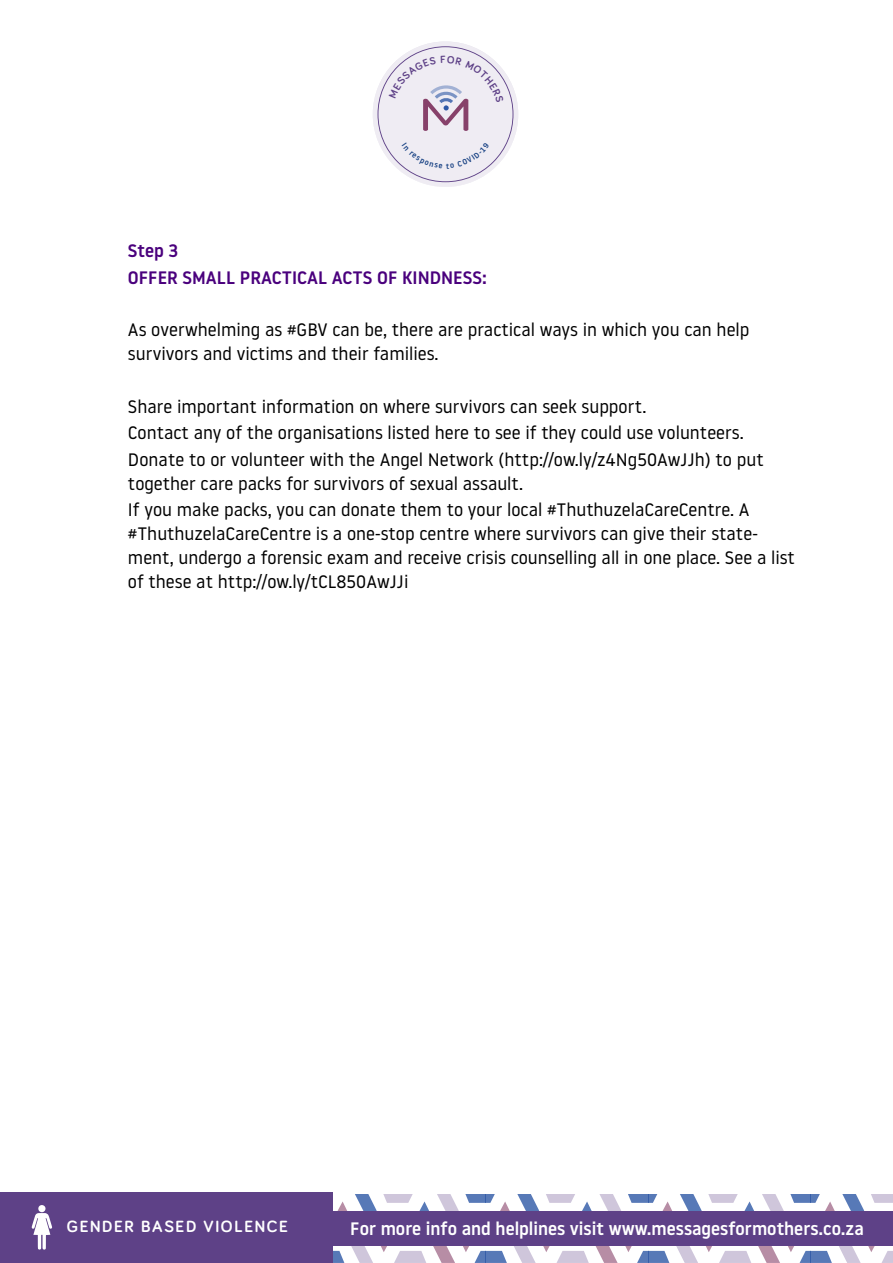
<style>
.page{position:relative;width:893px;height:1263px;background:#fff}
.page>*{position:absolute;margin:0;border:0;box-sizing:border-box;transform-origin:0 0}
.t1{font:18px/24px "Noway";color:#000}
.t2{font:500 18px "Noway";color:#fff}
.t3{font:500 18px/26.4px "Noway";color:#4a007d}
.t4{font:700 16.8px "Bariol";letter-spacing:.1em;color:#fff}
</style>
<div class="page">
<svg style="left:332px;top:1194px;width:561px;height:69px"></svg>
<div style="left:373px;top:41px;width:145px;height:146px;background:#efecf3;border-radius:50%"></div>
<div style="left:332px;top:1212px;width:561px;height:34px;background:#5e4187"></div>
<div style="left:0;top:1192px;width:331px;height:70px;background:#5e4187"></div>
<svg style="left:31px;top:1205px;width:21px;height:45px"></svg>
<div style="left:38px;top:1205px;width:8px;height:7px;background:#fff;border-radius:50%"></div>
<svg style="left:377px;top:46px;width:136px;height:136px"></svg>
<p class="t3" style="left:128px;top:237px;width:360px">Step 3<br>OFFER SMALL PRACTICAL ACTS OF KINDNESS:</p>
<p class="t1" style="left:128px;top:317px;width:623px">As overwhelming as #GBV can be, there are practical ways in which you can help survivors and victims and their families.</p>
<p class="t1" style="left:128px;top:393px;width:637px;line-height:26.4px">Share important information on where survivors can seek support.<br>Contact any of the organisations listed here to see if they could use volunteers.<br>Donate to or volunteer with the Angel Network (http://ow.ly/z4Ng50AwJJh ) to put</p>
<p class="t1" style="left:128px;top:469px;width:623px;line-height:26.4px">together care packs for survivors of sexual assault.<br>If you make packs, you can donate them to your local #ThuthuzelaCareCentre. A</p>
<p class="t1" style="left:128px;top:521px;width:669px">#ThuthuzelaCareCentre is a one-stop centre where survivors can give their state&shy;ment, undergo a forensic exam and receive crisis counselling all in one place. See a list of these at http://ow.ly/tCL850AwJJi</p>
<p class="t4" style="left:67px;top:1215px;width:223px">GENDER BASED VIOLENCE</p>
<p class="t4" style="left:77px;top:1216px;width:140px">MENTAL HEALTH</p>
<p class="t2" style="left:350px;top:1216px;width:515px">For more info and helplines visit www.messagesformothers.co.za</p>
</div>
